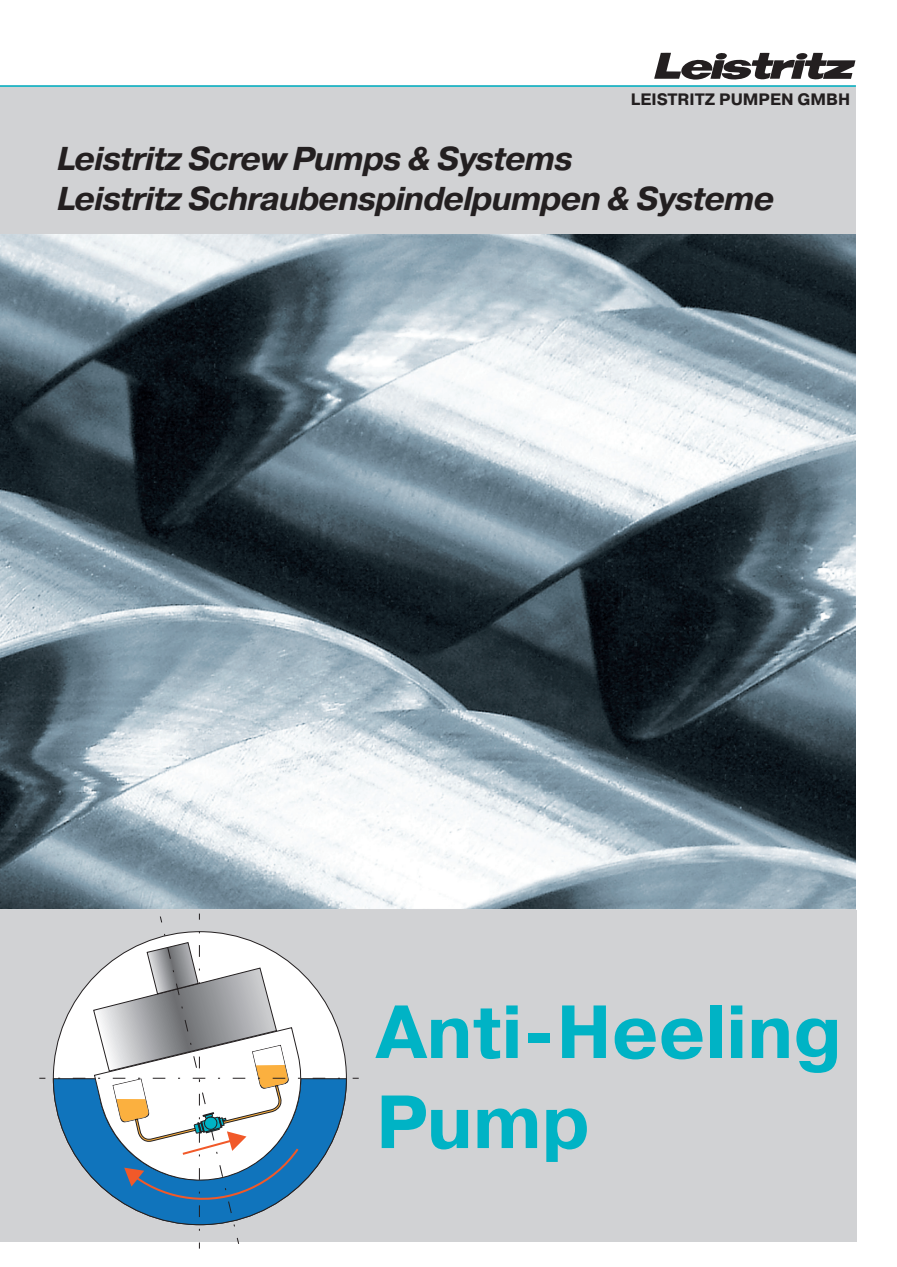
<style>
.page{position:relative;width:897px;height:1267px;background:#fff}
.page>*{position:absolute;margin:0;border:0;box-sizing:border-box;transform-origin:0 0}
.t1{font:75px/90px "Pragmatica Bold A";color:#00b3c5}
.t2{font:italic 33px/39.6px "Pragmatica Bold A";letter-spacing:-.025em;color:#231f20}
.t3{font:16.5px "Pragmatica Bold A";color:#231f20}
</style>
<div class="page">
<img style="left:0;top:234px;width:855px;height:676px">
<div style="left:0;top:85px;width:855px;height:149px;background:#d1d2d4"></div>
<hr style="left:0;top:85px;width:855px;height:2px;background:#00b3c5">
<svg style="left:654px;top:53px;width:201px;height:27px"></svg>
<div style="left:0;top:910px;width:856px;height:331px;background:#d1d2d4"></div>
<svg style="left:52px;top:931px;width:306px;height:317px"></svg>
<p class="t3" style="left:630px;top:89px;width:221px">LEISTRITZ PUMPEN GMBH</p>
<p class="t2" style="left:57px;top:139px;width:718px">Leistritz Screw Pumps &amp; Systems<br>Leistritz Schraubenspindelpumpen &amp; Systeme</p>
<h1 class="t1" style="left:376px;top:986px;width:467px">Anti-Heeling<br>Pump</h1>
</div>
